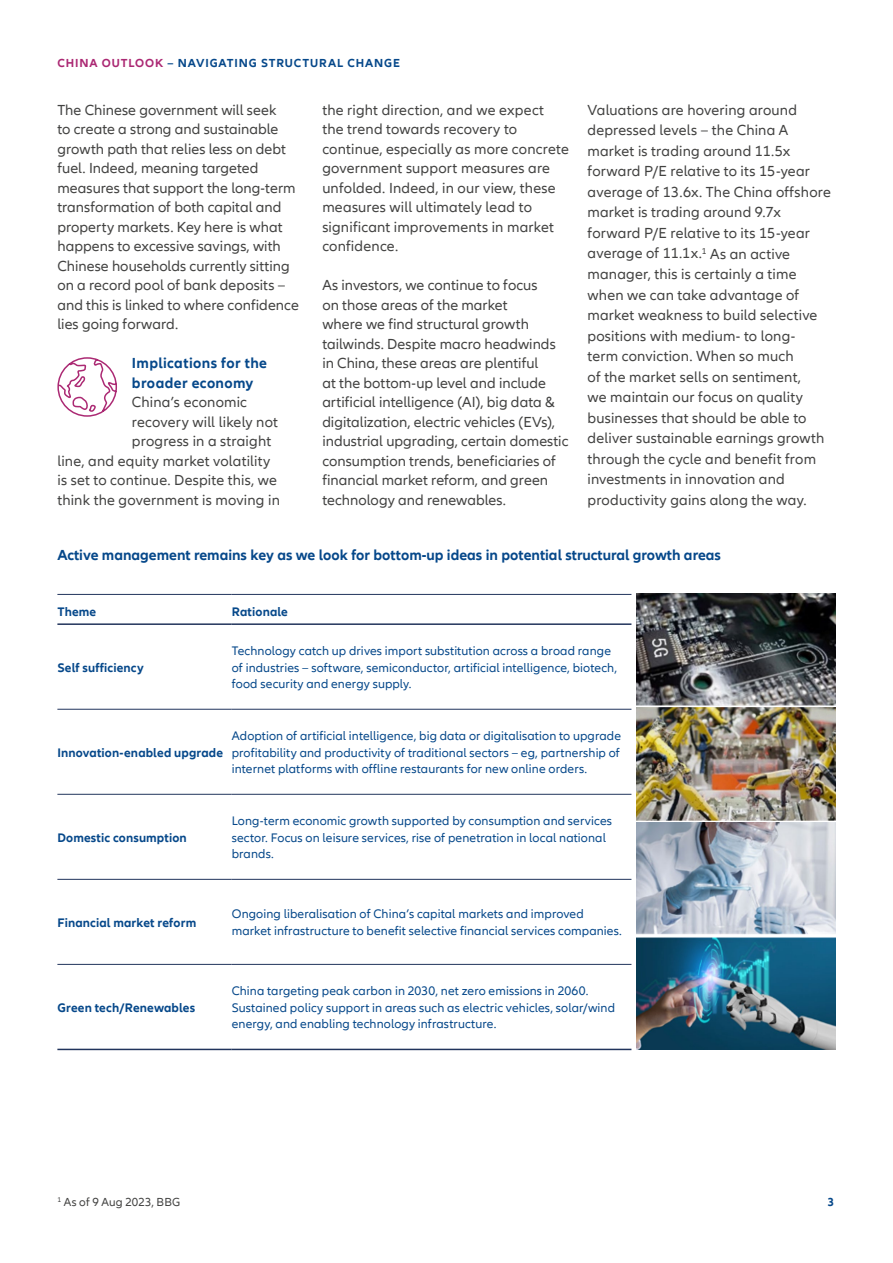
<style>
.page{position:relative;width:893px;height:1263px;background:#fff}
.page>*{position:absolute;margin:0;border:0;box-sizing:border-box;transform-origin:0 0}
.t1{font:15px/19.5px "Allianz Neo";letter-spacing:.01em;color:#424241}
.t2{font:700 15px "Allianz Neo";color:#06488a}
.t3{font:700 15px/19.5px "Allianz Neo";letter-spacing:.025em;color:#06488a}
.t4{font:12.75px/16.6px "Allianz Neo";letter-spacing:.01em;color:#06488a}
.t5{font:700 12.75px "Allianz Neo";letter-spacing:.01em;color:#06488a}
.t6{font:700 12px "Allianz Neo";letter-spacing:.075em;color:#06488a}
.t7{font:12px "Allianz Neo";letter-spacing:.015em;color:#424241}
.s1{color:#ab2873}
</style>
<div class="page">
<hr style="left:57px;top:594px;width:175px;height:1px;background:#21345c">
<hr style="left:232px;top:594px;width:399px;height:1px;background:#21345c">
<hr style="left:57px;top:709px;width:175px;height:1px;background:#21345c">
<hr style="left:232px;top:709px;width:399px;height:1px;background:#21345c">
<hr style="left:57px;top:794px;width:175px;height:1px;background:#21345c">
<hr style="left:232px;top:794px;width:399px;height:1px;background:#21345c">
<hr style="left:57px;top:879px;width:175px;height:1px;background:#21345c">
<hr style="left:232px;top:879px;width:399px;height:1px;background:#21345c">
<hr style="left:57px;top:964px;width:175px;height:1px;background:#21345c">
<hr style="left:232px;top:964px;width:399px;height:1px;background:#21345c">
<hr style="left:57px;top:623px;width:175px;height:2px;background:#21345c">
<hr style="left:232px;top:623px;width:399px;height:2px;background:#21345c">
<hr style="left:57px;top:1049px;width:175px;height:1px;background:#21345c">
<hr style="left:232px;top:1049px;width:399px;height:1px;background:#21345c">
<img style="left:637px;top:593px;width:199px;height:113px">
<img style="left:637px;top:708px;width:199px;height:112px">
<img style="left:637px;top:822px;width:199px;height:113px">
<img style="left:637px;top:937px;width:199px;height:112px">
<svg style="left:57px;top:357px;width:60px;height:60px"></svg>
<p class="t6" style="left:57px;top:56px;width:344px"><span class="s1">CHINA OUTLOOK</span> – NAVIGATING STRUCTURAL CHANGE</p>
<p class="t1" style="left:57px;top:100px;width:243px">The Chinese government will seek<br>to create a strong and sustainable growth path that relies less on debt fuel. Indeed, meaning targeted measures that support the long-term transformation of both capital and property markets. Key here is what happens to excessive savings, with Chinese households currently sitting on a record pool of bank deposits – and this is linked to where confidence lies going forward.</p>
<p class="t3" style="left:132px;top:354px;width:137px">Implications for the broader economy</p>
<p class="t1" style="left:132px;top:393px;width:117px">China’s economic</p>
<p class="t1" style="left:132px;top:412px;width:148px">recovery will likely not</p>
<p class="t1" style="left:132px;top:432px;width:141px">progress in a straight</p>
<p class="t1" style="left:57px;top:451px;width:214px">line, and equity market volatility</p>
<p class="t1" style="left:57px;top:471px;width:221px">is set to continue. Despite this, we</p>
<p class="t1" style="left:57px;top:490px;width:224px">think the government is moving in</p>
<p class="t1" style="left:322px;top:100px;width:248px">the right direction, and we expect the trend towards recovery to continue, especially as more concrete government support measures are unfolded. Indeed, in our view, these measures will ultimately lead to significant improvements in market confidence.</p>
<p class="t1" style="left:322px;top:276px;width:248px">As investors, we continue to focus<br>on those areas of the market<br>where we find structural growth tailwinds. Despite macro headwinds in China, these areas are plentiful<br>at the bottom-up level and include artificial intelligence (AI), big data &amp; digitalization, electric vehicles (EVs), industrial upgrading, certain domestic consumption trends, beneficiaries of financial market reform, and green technology and renewables.</p>
<p class="t1" style="left:587px;top:100px;width:245px;line-height:20.5px">Valuations are hovering around depressed levels – the China A market is trading around 11.5x forward P/E relative to its 15-year average of 13.6x. The China offshore market is trading around 9.7x forward P/E relative to its 15-year average of 11.1x.<sup>1</sup> As an active manager, this is certainly a time when we can take advantage of market weakness to build selective positions with medium- to long-<br>term conviction. When so much<br>of the market sells on sentiment,<br>we maintain our focus on quality businesses that should be able to deliver sustainable earnings growth through the cycle and benefit from investments in innovation and productivity gains along the way.</p>
<p class="t2" style="left:57px;top:546px;width:665px">Active management remains key as we look for bottom-up ideas in potential structural growth areas</p>
<p class="t5" style="left:57px;top:604px;width:40px">Theme</p>
<p class="t5" style="left:232px;top:604px;width:58px">Rationale</p>
<p class="t5" style="left:57px;top:660px;width:88px">Self sufficiency</p>
<p class="t4" style="left:232px;top:643px;width:387px">Technology catch up drives import substitution across a broad range of industries – software, semiconductor, artificial intelligence, biotech, food security and energy supply.</p>
<p class="t5" style="left:57px;top:745px;width:167px">Innovation-enabled upgrade</p>
<p class="t4" style="left:232px;top:728px;width:391px;text-align:justify">Adoption of artificial intelligence, big data or digitalisation to upgrade profitability and productivity of traditional sectors – eg, partnership of internet platforms with offline restaurants for new online orders.</p>
<p class="t5" style="left:57px;top:830px;width:131px">Domestic consumption</p>
<p class="t4" style="left:232px;top:813px;width:382px">Long-term economic growth supported by consumption and services sector. Focus on leisure services, rise of penetration in local national brands.</p>
<p class="t5" style="left:57px;top:915px;width:140px">Financial market reform</p>
<p class="t4" style="left:232px;top:906px;width:392px">Ongoing liberalisation of China’s capital markets and improved market infrastructure to benefit selective financial services companies.</p>
<p class="t5" style="left:57px;top:1000px;width:139px">Green tech/Renewables</p>
<p class="t4" style="left:232px;top:983px;width:385px">China targeting peak carbon in 2030, net zero emissions in 2060.<br>Sustained policy support in areas such as electric vehicles, solar/wind energy, and enabling technology infrastructure.</p>
<p class="t7" style="left:57px;top:1195px;width:124px"><sup>1</sup> As of 9 Aug 2023, BBG</p>
<p class="t6" style="left:828px;top:1194px;width:8px">3</p>
</div>
